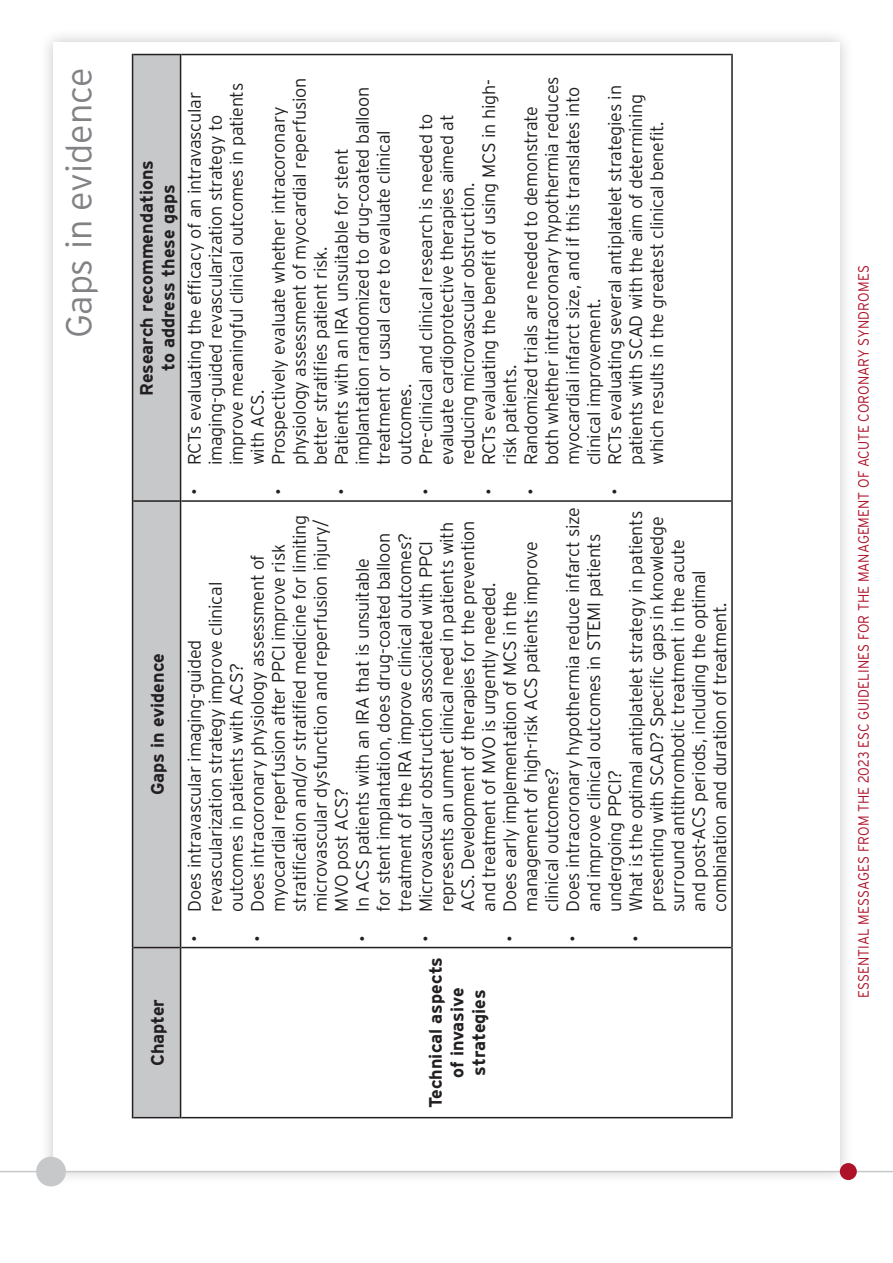
<style>
.page{position:relative;width:893px;height:1263px;background:#fff}
.page>*{position:absolute;margin:0;border:0;box-sizing:border-box;transform-origin:0 0}
.t1{font:300 36px "Interstate";color:#808285}
.t2{font:300 18px/21px "Interstate";letter-spacing:-.015em;color:#231f20}
.List_Paragraph{font:700 18px/21.6px "Interstate";color:#231f20;text-align:center}
.t3{font:300 15px "Interstate";letter-spacing:.005em;color:#ae1229;scale:.9 1}
</style>
<div class="page">
<div style="left:39px;top:28px;width:815px;height:1157px;background:#231f20;opacity:.25"></div>
<div style="left:53px;top:43px;width:787px;height:1128px;background:#fff"></div>
<hr style="left:0;top:1171px;width:893px;height:1px;background:#c7c8ca">
<div style="left:840px;top:1163px;width:17px;height:17px;background:#ae1229;border-radius:50%"></div>
<div style="left:36px;top:1157px;width:30px;height:29px;background:#c7c8ca;border-radius:50%"></div>
<div style="left:133px;top:55px;width:47px;height:1062px;background:#c7c8ca"></div>
<hr style="left:132px;top:947px;width:1px;height:171px;background:#231f20">
<hr style="left:133px;top:1117px;width:47px;height:1px;background:#231f20">
<hr style="left:132px;top:501px;width:1px;height:446px;background:#231f20">
<hr style="left:133px;top:947px;width:47px;height:1px;background:#231f20">
<hr style="left:132px;top:54px;width:1px;height:447px;background:#231f20">
<hr style="left:133px;top:500px;width:47px;height:2px;background:#231f20">
<hr style="left:133px;top:54px;width:47px;height:1px;background:#231f20">
<hr style="left:180px;top:947px;width:1px;height:171px;background:#231f20">
<hr style="left:181px;top:1117px;width:550px;height:1px;background:#231f20">
<hr style="left:180px;top:501px;width:1px;height:446px;background:#231f20">
<hr style="left:181px;top:947px;width:550px;height:1px;background:#231f20">
<hr style="left:180px;top:54px;width:1px;height:447px;background:#231f20">
<hr style="left:181px;top:500px;width:550px;height:2px;background:#231f20">
<hr style="left:181px;top:54px;width:550px;height:1px;background:#231f20">
<hr style="left:731px;top:947px;width:2px;height:171px;background:#231f20">
<hr style="left:731px;top:501px;width:2px;height:446px;background:#231f20">
<hr style="left:731px;top:54px;width:2px;height:447px;background:#231f20">
<p class="t1" style="left:59px;top:338px;width:273px;rotate:-90deg">Gaps in evidence</p>
<p class="List_Paragraph" style="left:136px;top:396px;width:237px;rotate:-90deg">Research recommendations</p>
<p class="List_Paragraph" style="left:157px;top:371px;width:188px;rotate:-90deg">to address these gaps</p>
<p class="List_Paragraph" style="left:147px;top:795px;width:144px;rotate:-90deg">Gaps in evidence</p>
<p class="List_Paragraph" style="left:147px;top:1066px;width:69px;rotate:-90deg">Chapter</p>
<p class="t2" style="left:478px;top:465px;width:387px;text-indent:-30px;rotate:-90deg">• RCTs evaluating the benefit of using MCS in high&shy;risk patients.</p>
<p class="t2" style="left:520px;top:465px;width:390px;text-indent:-30px;rotate:-90deg">• Randomized trials are needed to demonstrate both whether intracoronary hypothermia reduces myocardial infarct size, and if this translates into clinical improvement.</p>
<p class="t2" style="left:604px;top:465px;width:382px;text-indent:-30px;rotate:-90deg">• RCTs evaluating several antiplatelet strategies in patients with SCAD with the aim of determining which results in the greatest clinical benefit.</p>
<p class="t2" style="left:184px;top:465px;width:384px;text-indent:-30px;rotate:-90deg">• RCTs evaluating the efficacy of an intravascular imaging-guided revascularization strategy to improve meaningful clinical outcomes in patients with ACS.</p>
<p class="t2" style="left:268px;top:465px;width:389px;text-indent:-30px;rotate:-90deg">• Prospectively evaluate whether intracoronary physiology assessment of myocardial reperfusion better stratifies patient risk.</p>
<p class="t2" style="left:331px;top:465px;width:380px;text-indent:-30px;rotate:-90deg">• Patients with an IRA unsuitable for stent implantation randomized to drug-coated balloon treatment or usual care to evaluate clinical outcomes.</p>
<p class="t2" style="left:415px;top:465px;width:353px;text-align:justify;text-indent:-30px;rotate:-90deg">• Pre-clinical and clinical research is needed to evaluate cardioprotective therapies aimed at reducing microvascular obstruction.</p>
<p class="t2" style="left:562px;top:912px;width:406px;text-indent:-30px;rotate:-90deg">• Does intracoronary hypothermia reduce infarct size and improve clinical outcomes in STEMI patients undergoing PPCI?</p>
<p class="t2" style="left:625px;top:912px;width:402px;text-indent:-30px;rotate:-90deg">• What is the optimal antiplatelet strategy in patients presenting with SCAD? Specific gaps in knowledge surround antithrombotic treatment in the acute and post-ACS periods, including the optimal combination and duration of treatment.</p>
<p class="t2" style="left:247px;top:912px;width:399px;text-indent:-30px;rotate:-90deg">• Does intracoronary physiology assessment of myocardial reperfusion after PPCI improve risk stratification and/or stratified medicine for limiting microvascular dysfunction and reperfusion injury/ MVO post ACS?</p>
<p class="t2" style="left:352px;top:912px;width:381px;text-indent:-30px;rotate:-90deg">• In ACS patients with an IRA that is unsuitable for stent implantation, does drug-coated balloon treatment of the IRA improve clinical outcomes?</p>
<p class="t2" style="left:415px;top:912px;width:392px;text-indent:-30px;rotate:-90deg">• Microvascular obstruction associated with PPCI represents an unmet clinical need in patients with ACS. Development of therapies for the prevention and treatment of MVO is urgently needed.</p>
<p class="t2" style="left:499px;top:912px;width:372px;text-indent:-30px;rotate:-90deg">• Does early implementation of MCS in the management of high-risk ACS patients improve clinical outcomes?</p>
<p class="t2" style="left:184px;top:912px;width:331px;text-indent:-30px;rotate:-90deg">• Does intravascular imaging-guided revascularization strategy improve clinical outcomes in patients with ACS?</p>
<p class="List_Paragraph" style="left:425px;top:1108px;width:153px;rotate:-90deg">Technical aspects of invasive strategies</p>
<p class="t3" style="left:855px;top:998px;width:816px;rotate:-90deg">ESSENTIAL MESSAGES FROM THE 2023 ESC GUIDELINES FOR THE MANAGEMENT OF ACUTE CORONARY SYNDROMES</p>
</div>
